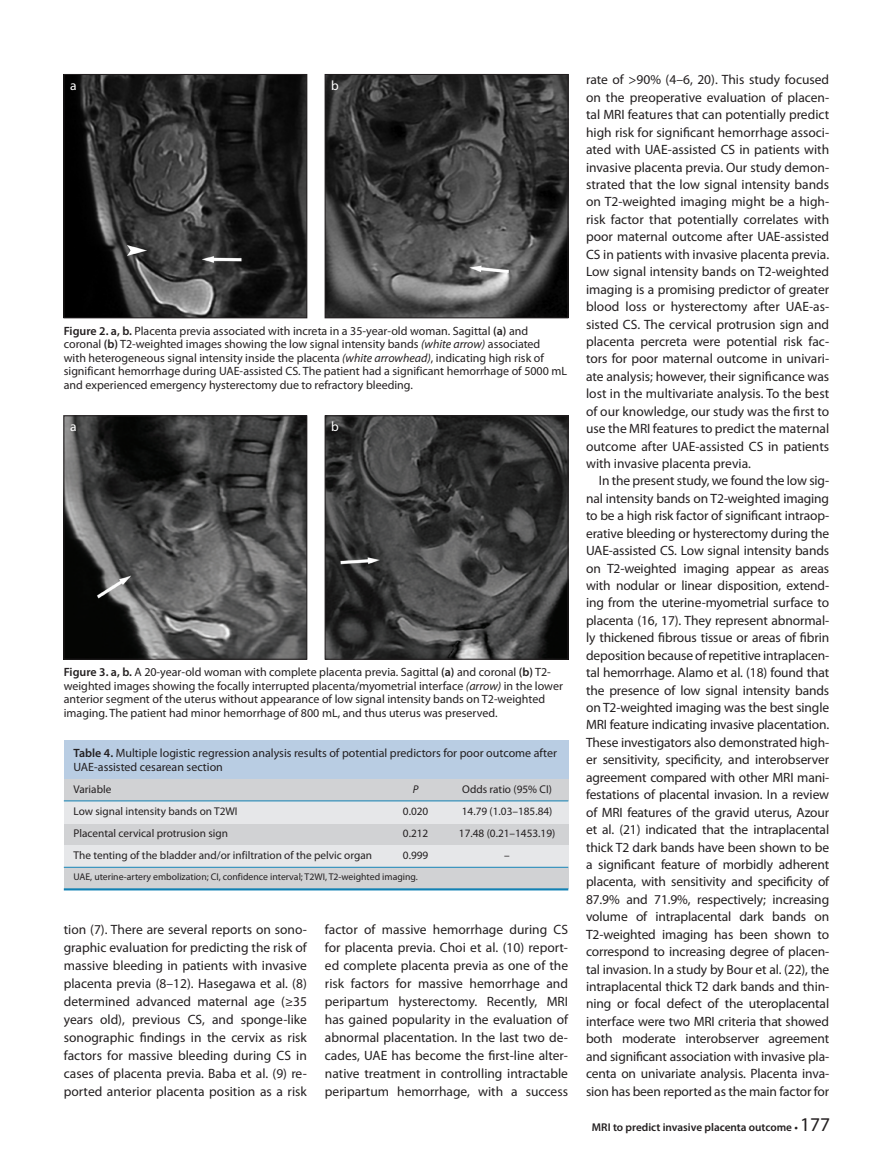
<style>
.page{position:relative;width:893px;height:1170px;background:#fff}
.page>*{position:absolute;margin:0;border:0;box-sizing:border-box;transform-origin:0 0}
.t1{font:13.5px/17.4px "Myriad Pro";color:#231f20;text-align:justify}
.t2{font:13.5px "Myriad Pro";color:#fff}
.t3{font:12px/13.5px "Myriad Pro";color:#231f20}
.t4{font:11.25px "Myriad Pro";color:#231f20}
.t5{font:600 11.25px "Myriad Pro";color:#231f20}
.t6{font:italic 11.25px "Myriad Pro";color:#231f20}
.t7{font:9.75px "Myriad Pro";color:#231f20}
.s1{font-weight:600}
.s2{font-style:italic}
.s3{font-weight:400;font-size:19.5px}
</style>
<div class="page">
<img style="left:66px;top:76px;width:239px;height:240px">
<div style="left:64px;top:74px;width:243px;height:244px;border:1px solid #231f20"></div>
<img style="left:327px;top:76px;width:239px;height:240px">
<div style="left:325px;top:74px;width:243px;height:244px;border:1px solid #231f20"></div>
<img style="left:66px;top:417px;width:239px;height:240px">
<div style="left:64px;top:415px;width:243px;height:244px;border:1px solid #231f20"></div>
<img style="left:327px;top:417px;width:239px;height:240px">
<div style="left:325px;top:415px;width:243px;height:244px;border:1px solid #231f20"></div>
<div style="left:64px;top:740px;width:504px;height:149px;background:#d1d2d4"></div>
<div style="left:64px;top:740px;width:504px;height:39px;background:#b9cde3"></div>
<div style="left:64px;top:801px;width:504px;height:22px;background:#e6e7e9"></div>
<div style="left:64px;top:845px;width:504px;height:22px;background:#e6e7e9"></div>
<hr style="left:64px;top:888px;width:504px;height:2px;background:#1181b4">
<hr style="left:64px;top:800px;width:504px;height:1px;background:#1181b4">
<hr style="left:64px;top:867px;width:504px;height:1px;background:#1181b4">
<p class="t2" style="left:70px;top:77px;width:8px">a</p>
<p class="t2" style="left:331px;top:77px;width:9px">b</p>
<p class="t3" style="left:64px;top:324px;width:505px"><span class="s1">Figure 2. a, b.</span> Placenta previa associated with increta in a 35-year-old woman. Sagittal <span class="s1">(a)</span> and coronal <span class="s1">(b)</span> T2-weighted images showing the low signal intensity bands <span class="s2">(white arrow)</span> associated<br>with heterogeneous signal intensity inside the placenta <span class="s2">(white arrowhead)</span>, indicating high risk of significant hemorrhage during UAE-assisted CS. The patient had a significant hemorrhage of 5000 mL and experienced emergency hysterectomy due to refractory bleeding.</p>
<p class="t2" style="left:70px;top:418px;width:8px">a</p>
<p class="t2" style="left:331px;top:418px;width:9px">b</p>
<p class="t3" style="left:64px;top:665px;width:501px"><span class="s1">Figure 3. a, b.</span> A 20-year-old woman with complete placenta previa. Sagittal <span class="s1">(a)</span> and coronal <span class="s1">(b)</span> T2- weighted images showing the focally interrupted placenta/myometrial interface <span class="s2">(arrow)</span> in the lower anterior segment of the uterus without appearance of low signal intensity bands on T2-weighted imaging. The patient had minor hemorrhage of 800 mL, and thus uterus was preserved.</p>
<p class="t3" style="left:74px;top:745px;width:485px;line-height:14.4px"><span class="s1">Table 4.</span> Multiple logistic regression analysis results of potential predictors for poor outcome after<br>UAE-assisted cesarean section</p>
<p class="t4" style="left:74px;top:782px;width:39px">Variable</p>
<p class="t6" style="left:413px;top:782px;width:7px">P</p>
<p class="t4" style="left:462px;top:782px;width:91px">Odds ratio (95% CI)</p>
<p class="t4" style="left:74px;top:804px;width:166px">Low signal intensity bands on T2WI</p>
<p class="t4" style="left:403px;top:804px;width:27px">0.020</p>
<p class="t4" style="left:462px;top:804px;width:92px">14.79 (1.03–185.84)</p>
<p class="t4" style="left:74px;top:826px;width:156px">Placental cervical protrusion sign</p>
<p class="t4" style="left:403px;top:826px;width:27px">0.212</p>
<p class="t4" style="left:459px;top:826px;width:98px">17.48 (0.21–1453.19)</p>
<p class="t4" style="left:74px;top:848px;width:300px">The tenting of the bladder and/or infiltration of the pelvic organ</p>
<p class="t4" style="left:403px;top:848px;width:27px">0.999</p>
<p class="t4" style="left:504px;top:848px;width:7px">–</p>
<p class="t7" style="left:74px;top:870px;width:346px">UAE, uterine-artery embolization; CI, confidence interval; T2WI, T2-weighted imaging.</p>
<p class="t1" style="left:64px;top:919px;width:245px;line-height:18px">tion (7). There are several reports on sono&shy;graphic evaluation for predicting the risk of massive bleeding in patients with invasive placenta previa (8–12). Hasegawa et al. (8) determined advanced maternal age (≥35 years old), previous CS, and sponge-like sonographic findings in the cervix as risk factors for massive bleeding during CS in cases of placenta previa. Baba et al. (9) re&shy;ported anterior placenta position as a risk</p>
<p class="t1" style="left:325px;top:919px;width:245px;line-height:18px">factor of massive hemorrhage during CS for placenta previa. Choi et al. (10) report&shy;ed complete placenta previa as one of the risk factors for massive hemorrhage and peripartum hysterectomy. Recently, MRI has gained popularity in the evaluation of abnormal placentation. In the last two de&shy;cades, UAE has become the first-line alter&shy;native treatment in controlling intractable peripartum hemorrhage, with a success</p>
<p class="t1" style="left:586px;top:71px;width:245px">rate of &gt;90% (4–6, 20). This study focused on the preoperative evaluation of placen&shy;tal MRI features that can potentially predict high risk for significant hemorrhage associ&shy;ated with UAE-assisted CS in patients with invasive placenta previa. Our study demon&shy;strated that the low signal intensity bands on T2-weighted imaging might be a high&shy;risk factor that potentially correlates with poor maternal outcome after UAE-assisted CS in patients with invasive placenta previa.<br>Low signal intensity bands on T2-weighted imaging is a promising predictor of greater blood loss or hysterectomy after UAE-as&shy;sisted CS. The cervical protrusion sign and placenta percreta were potential risk fac&shy;tors for poor maternal outcome in univari&shy;ate analysis; however, their significance was lost in the multivariate analysis. To the best of our knowledge, our study was the first to use the MRI features to predict the maternal outcome after UAE-assisted CS in patients with invasive placenta previa.</p>
<p class="t1" style="left:586px;top:472px;width:245px;text-indent:13px">In the present study, we found the low sig&shy;nal intensity bands on T2-weighted imaging to be a high risk factor of significant intraop&shy;erative bleeding or hysterectomy during the UAE-assisted CS. Low signal intensity bands on T2-weighted imaging appear as areas with nodular or linear disposition, extend&shy;ing from the uterine-myometrial surface to placenta (16, 17). They represent abnormal&shy;ly thickened fibrous tissue or areas of fibrin deposition because of repetitive intraplacen&shy;tal hemorrhage. Alamo et al. (18) found that the presence of low signal intensity bands on T2-weighted imaging was the best single MRI feature indicating invasive placentation.<br>These investigators also demonstrated high&shy;er sensitivity, specificity, and interobserver agreement compared with other MRI mani&shy;festations of placental invasion. In a review of MRI features of the gravid uterus, Azour et al. (21) indicated that the intraplacental thick T2 dark bands have been shown to be a significant feature of morbidly adherent placenta, with sensitivity and specificity of 87.9% and 71.9%, respectively; increasing volume of intraplacental dark bands on T2-weighted imaging has been shown to correspond to increasing degree of placen&shy;tal invasion. In a study by Bour et al. (22), the intraplacental thick T2 dark bands and thin&shy;ning or focal defect of the uteroplacental interface were two MRI criteria that showed both moderate interobserver agreement and significant association with invasive pla&shy;centa on univariate analysis. Placenta inva&shy;sion has been reported as the main factor for</p>
<p class="t5" style="left:592px;top:1120px;width:240px">MRI to predict invasive placenta outcome • <span class="s3">177</span></p>
</div>
